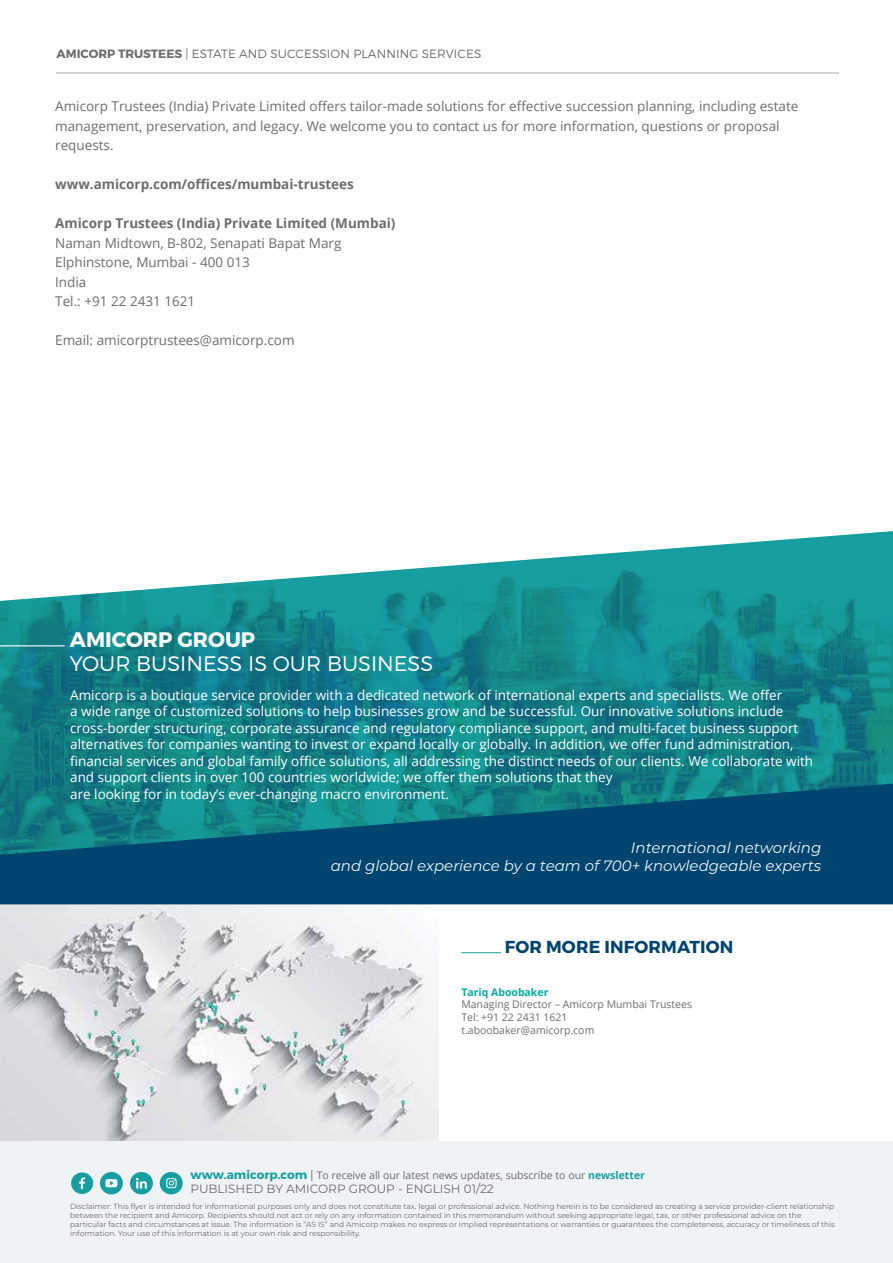
<style>
.page{position:relative;width:893px;height:1263px;background:#fff}
.page>*{position:absolute;margin:0;border:0;box-sizing:border-box;transform-origin:0 0}
.t1{font:300 21px "Montserrat";color:#fff}
.t2{font:700 21px "Montserrat";color:#fff}
.t3{font:700 17.25px "Montserrat";letter-spacing:.01em;color:#00456f}
.t4{font:italic 15px/18px "Montserrat";color:#f0f3f5;text-align:right}
.t5{font:13.5px/16.5px "Open Sans";color:#fff}
.t6{font:13.5px/19.5px "Open Sans";color:#6b6d6e}
.t7{font:700 13.5px "Open Sans";color:#6b6d6e}
.t8{font:300 12px "Montserrat";letter-spacing:.01em;color:#6b6d6d}
.t9{font:12px "Montserrat";color:#6b6d6e}
.t10{font:10.5px/12.6px "Open Sans";color:#6b6d6e}
.t11{font:700 10.5px "Open Sans";color:#00aca5}
.t12{font:7.5px/9px "Montserrat";color:#6b6d6e}
.s1{font-weight:700}
.s2{font-family:"Montserrat";font-weight:700;font-size:12px;color:#179fa1}
.s3{font-family:"Montserrat";font-size:12px}
.s4{font-weight:700;color:#179fa1}
</style>
<div class="page">
<img style="left:0;top:904px;width:438px;height:238px">
<div style="left:0;top:1142px;width:893px;height:121px;background:#f0f3f5"></div>
<svg style="left:0;top:531px;width:893px;height:253px;background:#34979c"></svg>
<svg style="left:0;top:784px;width:893px;height:120px;background:#055776"></svg>
<hr style="left:461px;top:952px;width:40px;height:1px;background:#179fa1">
<svg style="left:100px;top:1172px;width:23px;height:22px"></svg>
<svg style="left:130px;top:1172px;width:23px;height:22px"></svg>
<svg style="left:160px;top:1172px;width:23px;height:22px"></svg>
<svg style="left:71px;top:1172px;width:22px;height:22px"></svg>
<hr style="left:57px;top:73px;width:782px;height:1px;background:#d1d3d4">
<hr style="left:0;top:645px;width:65px;height:1px;background:#fff">
<p class="t8" style="left:57px;top:46px;width:426px"><span class="s1">AMICORP TRUSTEES</span> | ESTATE AND SUCCESSION PLANNING SERVICES</p>
<p class="t6" style="left:55px;top:96px;width:745px">Amicorp Trustees (India) Private Limited offers tailor-made solutions for effective succession planning, including estate management, preservation, and legacy. We welcome you to contact us for more information, questions or proposal requests.</p>
<p class="t7" style="left:55px;top:175px;width:300px">www.amicorp.com/offices/mumbai-trustees</p>
<p class="t7" style="left:55px;top:214px;width:342px">Amicorp Trustees (India) Private Limited (Mumbai)</p>
<p class="t6" style="left:55px;top:233px;width:288px">Naman Midtown, B-802, Senapati Bapat Marg<br>Elphinstone, Mumbai - 400 013<br>India<br>Tel.: +91 22 2431 1621</p>
<p class="t6" style="left:55px;top:330px;width:241px">Email: amicorptrustees@amicorp.com</p>
<h1 class="t2" style="left:70px;top:626px;width:187px">AMICORP GROUP</h1>
<h1 class="t1" style="left:70px;top:650px;width:365px">YOUR BUSINESS IS OUR BUSINESS</h1>
<p class="t5" style="left:70px;top:686px;width:744px">Amicorp is a boutique service provider with a dedicated network of international experts and specialists. We offer<br>a wide range of customized solutions to help businesses grow and be successful. Our innovative solutions include cross-border structuring, corporate assurance and regulatory compliance support, and multi-facet business support alternatives for companies wanting to invest or expand locally or globally. In addition, we offer fund administration, financial services and global family office solutions, all addressing the distinct needs of our clients. We collaborate with and support clients in over 100 countries worldwide; we offer them solutions that they<br>are looking for in today’s ever-changing macro environment.</p>
<p class="t4" style="left:331px;top:838px;width:492px">International networking<br>and global experience by a team of 700+ knowledgeable experts</p>
<p class="t3" style="left:505px;top:936px;width:230px">FOR MORE INFORMATION</p>
<p class="t11" style="left:461px;top:984px;width:89px">Tariq Aboobaker</p>
<p class="t10" style="left:461px;top:998px;width:232px">Managing Director – Amicorp Mumbai Trustees<br>Tel: +91 22 2431 1621 t.aboobaker@amicorp.com</p>
<p class="t10" style="left:190px;top:1168px;width:456px"><span class="s2">www.amicorp.com</span> <span class="s3">|</span> To receive all our latest news updates, subscribe to our <span class="s4">newsletter</span></p>
<p class="t9" style="left:190px;top:1181px;width:305px">PUBLISHED BY AMICORP GROUP - ENGLISH 01/22</p>
<p class="t12" style="left:70px;top:1202px;width:766px">Disclaimer: This flyer is intended for informational purposes only and does not constitute tax, legal or professional advice. Nothing herein is to be considered as creating a service provider-client relationship between the recipient and Amicorp. Recipients should not act or rely on any information contained in this memorandum without seeking appropriate legal, tax, or other professional advice on the particular facts and circumstances at issue. The information is “AS IS” and Amicorp makes no express or implied representations or warranties or guarantees the completeness, accuracy or timeliness of this information. Your use of this information is at your own risk and responsibility.</p>
</div>
